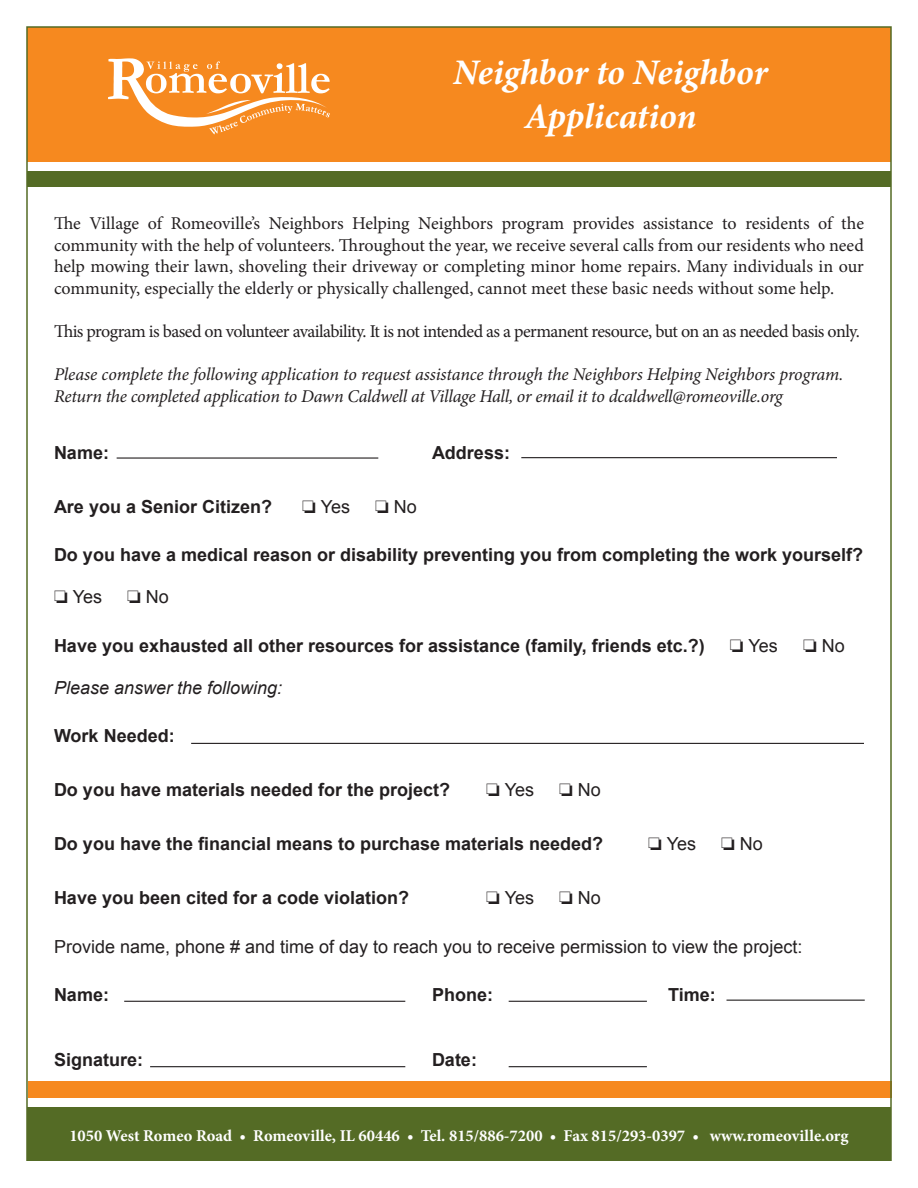
<style>
.page{position:relative;width:918px;height:1188px;background:#fff}
.page>*{position:absolute;margin:0;border:0;box-sizing:border-box;transform-origin:0 0}
.t1{font:italic 700 36px/43.2px "Minion Pro";letter-spacing:-.005em;color:#fff;text-align:center}
.t2{font:18px/21.6px "Minion Pro";letter-spacing:-.03em;color:#231f20;text-align:justify}
.t3{font:700 18px "Arial";color:#231f20}
.t4{font:italic 18px/21.6px "Minion Pro";letter-spacing:-.015em;color:#231f20}
.t5{font:18px "Arial";color:#231f20}
.t6{font:italic 18px "Arial";color:#231f20}
.t7{font:700 16.5px "Minion Pro";color:#fff}
</style>
<div class="page">
<hr style="left:117px;top:457px;width:261px;height:2px;background:#231f20">
<hr style="left:521px;top:457px;width:316px;height:1px;background:#231f20">
<hr style="left:191px;top:743px;width:673px;height:1px;background:#231f20">
<hr style="left:124px;top:1001px;width:281px;height:1px;background:#231f20">
<hr style="left:509px;top:1001px;width:138px;height:1px;background:#231f20">
<div style="left:27px;top:27px;width:864px;height:135px;background:#f6891f"></div>
<svg style="left:108px;top:58px;width:222px;height:76px"></svg>
<div style="left:27px;top:172px;width:864px;height:15px;background:#546b25"></div>
<div style="left:27px;top:1107px;width:864px;height:54px;background:#546b25"></div>
<div style="left:28px;top:1082px;width:864px;height:16px;background:#f6891f"></div>
<hr style="left:727px;top:1000px;width:138px;height:1px;background:#231f20">
<hr style="left:150px;top:1066px;width:255px;height:1px;background:#231f20">
<hr style="left:509px;top:1066px;width:138px;height:1px;background:#231f20">
<p class="t1" style="left:453px;top:51px;width:316px">Neighbor to Neighbor<br>Application</p>
<p class="t2" style="left:54px;top:213px;width:812px">The Village of Romeoville’s Neighbors Helping Neighbors program provides assistance to residents of the community with the help of volunteers. Throughout the year, we receive several calls from our residents who need help mowing their lawn, shoveling their driveway or completing minor home repairs. Many individuals in our community, especially the elderly or physically challenged, cannot meet these basic needs without some help.</p>
<p class="t2" style="left:54px;top:321px;width:807px">This program is based on volunteer availability. It is not intended as a permanent resource, but on an as needed basis only.</p>
<p class="t4" style="left:54px;top:364px;width:791px">Please complete the following application to request assistance through the Neighbors Helping Neighbors program.<br>Return the completed application to Dawn Caldwell at Village Hall, or email it to dcaldwell@romeoville.org</p>
<p class="t3" style="left:54px;top:440px;width:57px">Name:</p>
<p class="t3" style="left:432px;top:440px;width:80px">Address:</p>
<p class="t3" style="left:54px;top:494px;width:220px">Are you a Senior Citizen?</p>
<p class="t5" style="left:302px;top:494px;width:50px">□ Yes</p>
<p class="t5" style="left:375px;top:494px;width:43px">□ No</p>
<p class="t3" style="left:54px;top:543px;width:811px">Do you have a medical reason or disability preventing you from completing the work yourself?</p>
<p class="t5" style="left:54px;top:585px;width:50px">□ Yes</p>
<p class="t5" style="left:127px;top:585px;width:43px">□ No</p>
<p class="t3" style="left:54px;top:633px;width:652px">Have you exhausted all other resources for assistance (family, friends etc.?)</p>
<p class="t5" style="left:730px;top:634px;width:50px">□ Yes</p>
<p class="t5" style="left:803px;top:634px;width:43px">□ No</p>
<p class="t6" style="left:54px;top:676px;width:230px">Please answer the following:</p>
<p class="t3" style="left:54px;top:724px;width:122px">Work Needed:</p>
<p class="t3" style="left:54px;top:778px;width:398px">Do you have materials needed for the project?</p>
<p class="t5" style="left:486px;top:778px;width:50px">□ Yes</p>
<p class="t5" style="left:559px;top:778px;width:43px">□ No</p>
<p class="t3" style="left:54px;top:832px;width:551px">Do you have the financial means to purchase materials needed?</p>
<p class="t5" style="left:648px;top:832px;width:50px">□ Yes</p>
<p class="t5" style="left:721px;top:832px;width:43px">□ No</p>
<p class="t3" style="left:54px;top:886px;width:357px">Have you been cited for a code violation?</p>
<p class="t5" style="left:486px;top:886px;width:50px">□ Yes</p>
<p class="t5" style="left:559px;top:886px;width:43px">□ No</p>
<p class="t5" style="left:54px;top:935px;width:750px">Provide name, phone # and time of day to reach you to receive permission to view the project:</p>
<p class="t3" style="left:54px;top:983px;width:57px">Name:</p>
<p class="t3" style="left:432px;top:983px;width:63px">Phone:</p>
<p class="t3" style="left:668px;top:983px;width:49px">Time:</p>
<p class="t3" style="left:54px;top:1048px;width:91px">Signature:</p>
<p class="t3" style="left:432px;top:1048px;width:46px">Date:</p>
<p class="t7" style="left:69px;top:1124px;width:781px">1050 West Romeo Road • Romeoville, IL 60446 • Tel. 815/886-7200 • Fax 815/293-0397 • www.romeoville.org</p>
</div>
